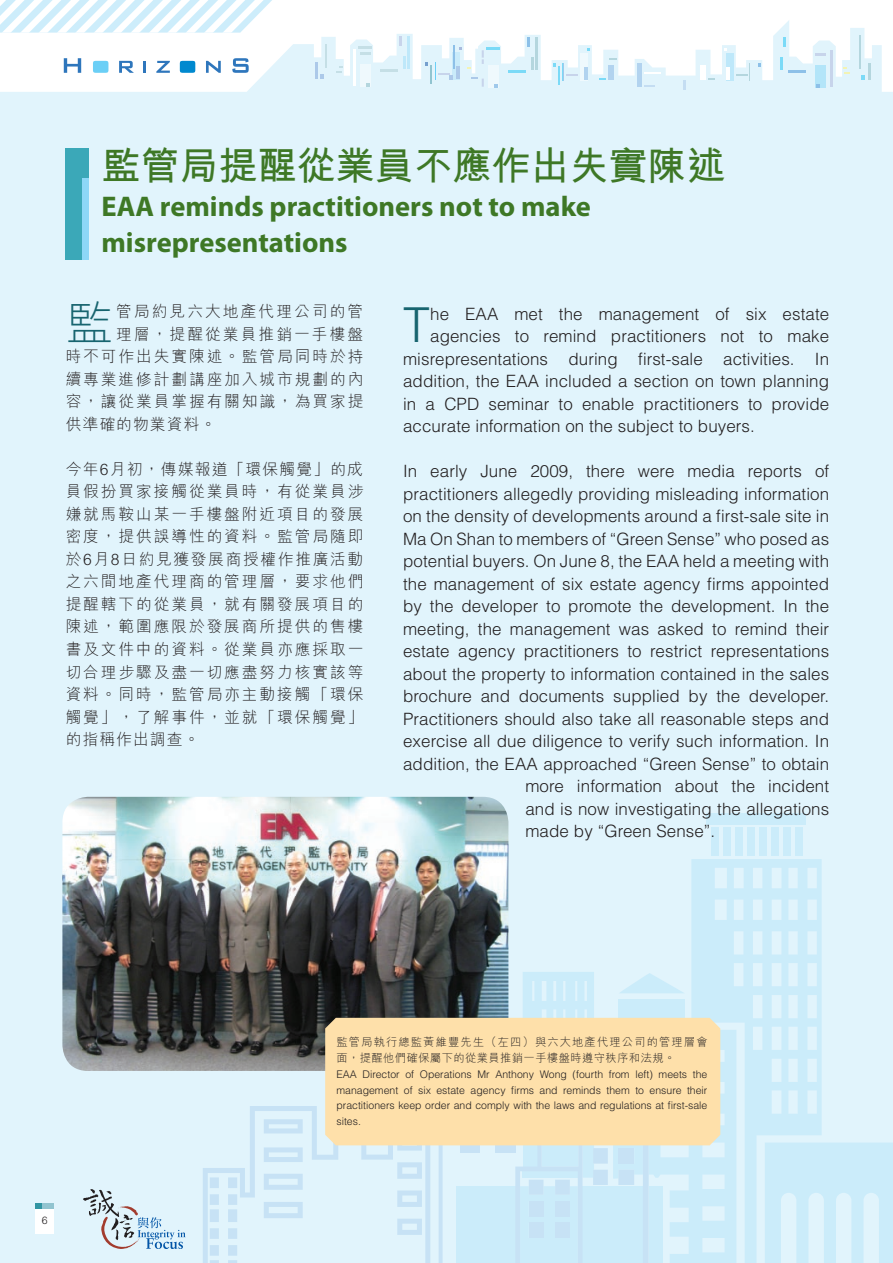
<style>
.page{position:relative;width:893px;height:1263px;background:#fff}
.page>*{position:absolute;margin:0;border:0;box-sizing:border-box;transform-origin:0 0}
.t1{font:300 48.15px "Helvetica";color:#17646f}
.t2{font:300 47.25px "M Hei";color:#17646f}
.t3{font:700 39px "M Hei";color:#3e7826}
.t4{font:700 28.5px/36px "Myriad Pro";color:#3e7826}
.t5{font:300 16.95px "Helvetica";letter-spacing:.005em;color:#231f20}
.t6{font:300 15.75px/22.5px "M Hei";letter-spacing:.12em;color:#231f20;text-align:justify}
.t7{font:300 15.75px "M Hei";letter-spacing:.07em;color:#231f20}
.t8{font:300 11.25px/15.8px "M Hei";letter-spacing:.07em;color:#231f20}
.t9{font:300 10.5px/15.8px "Helvetica";color:#231f20;text-align:justify}
</style>
<div class="page">
<div style="left:0;top:34px;width:758px;height:1229px;background:#e1f4fc"></div>
<hr style="left:408px;top:36px;width:2px;height:33px;background:#9cdcf8">
<svg style="left:404px;top:56px;width:2px;height:13px"></svg>
<svg style="left:400px;top:36px;width:2px;height:10px"></svg>
<hr style="left:354px;top:49px;width:2px;height:37px;background:#fff">
<div style="left:360px;top:64px;width:10px;height:23px;background:#eff9fd"></div>
<svg style="left:358px;top:46px;width:13px;height:9px"></svg>
<svg style="left:366px;top:83px;width:4px;height:4px"></svg>
<svg style="left:336px;top:66px;width:6px;height:7px"></svg>
<svg style="left:315px;top:44px;width:11px;height:35px"></svg>
<svg style="left:380px;top:70px;width:17px;height:2px"></svg>
<svg style="left:726px;top:53px;width:7px;height:27px"></svg>
<svg style="left:726px;top:68px;width:3px;height:12px"></svg>
<svg style="left:737px;top:64px;width:15px;height:17px"></svg>
<div style="left:700px;top:65px;width:6px;height:15px;background:#fff"></div>
<svg style="left:708px;top:78px;width:7px;height:2px"></svg>
<svg style="left:683px;top:80px;width:2px;height:10px"></svg>
<svg style="left:644px;top:72px;width:16px;height:2px"></svg>
<div style="left:637px;top:63px;width:5px;height:23px;background:#b2d3ef"></div>
<svg style="left:644px;top:85px;width:11px;height:2px"></svg>
<hr style="left:536px;top:37px;width:2px;height:33px;background:#b4d6de">
<svg style="left:532px;top:57px;width:2px;height:13px"></svg>
<svg style="left:528px;top:37px;width:2px;height:10px"></svg>
<svg style="left:580px;top:53px;width:8px;height:27px"></svg>
<svg style="left:585px;top:68px;width:3px;height:12px"></svg>
<svg style="left:553px;top:64px;width:24px;height:21px"></svg>
<svg style="left:425px;top:45px;width:74px;height:43px"></svg>
<div style="left:608px;top:65px;width:5px;height:15px;background:#b2d3ef"></div>
<svg style="left:599px;top:78px;width:6px;height:2px"></svg>
<svg style="left:508px;top:71px;width:17px;height:2px"></svg>
<svg style="left:203px;top:1071px;width:227px;height:192px;background:#def2fb"></svg>
<svg style="left:397px;top:1145px;width:25px;height:5px"></svg>
<svg style="left:397px;top:1162px;width:25px;height:17px"></svg>
<svg style="left:397px;top:1190px;width:25px;height:17px"></svg>
<svg style="left:397px;top:1219px;width:25px;height:16px"></svg>
<svg style="left:264px;top:1119px;width:39px;height:14px"></svg>
<svg style="left:264px;top:1147px;width:39px;height:15px"></svg>
<svg style="left:264px;top:1174px;width:39px;height:16px"></svg>
<svg style="left:264px;top:1202px;width:39px;height:16px"></svg>
<svg style="left:228px;top:1177px;width:9px;height:11px"></svg>
<svg style="left:228px;top:1194px;width:9px;height:28px"></svg>
<svg style="left:228px;top:1228px;width:9px;height:11px"></svg>
<svg style="left:228px;top:1245px;width:9px;height:18px"></svg>
<svg style="left:210px;top:1177px;width:9px;height:11px"></svg>
<svg style="left:210px;top:1194px;width:9px;height:28px"></svg>
<svg style="left:210px;top:1228px;width:9px;height:11px"></svg>
<svg style="left:210px;top:1245px;width:9px;height:18px"></svg>
<svg style="left:691px;top:859px;width:67px;height:404px;background:#d1eefa"></svg>
<div style="left:706px;top:813px;width:99px;height:12px;background:#cbecfa"></div>
<svg style="left:439px;top:972px;width:297px;height:291px;background:#cfecf9"></svg>
<svg style="left:758px;top:20px;width:135px;height:1243px;background:#def3fb"></svg>
<div style="left:796px;top:827px;width:7px;height:28px;background:#cbecfa"></div>
<div style="left:784px;top:827px;width:7px;height:28px;background:#cbecfa"></div>
<div style="left:771px;top:827px;width:8px;height:28px;background:#cbecfa"></div>
<div style="left:759px;top:827px;width:7px;height:28px;background:#cbecfa"></div>
<div style="left:747px;top:827px;width:7px;height:28px;background:#cbecfa"></div>
<div style="left:735px;top:827px;width:7px;height:28px;background:#cbecfa"></div>
<div style="left:723px;top:827px;width:7px;height:28px;background:#cbecfa"></div>
<div style="left:711px;top:827px;width:7px;height:28px;background:#cbecfa"></div>
<img style="left:62px;top:797px;width:446px;height:274px;border-radius:26px">
<svg style="left:0;top:0;width:272px;height:33px"></svg>
<div style="left:35px;top:1203px;width:19px;height:30px;background:#91c4d0"></div>
<div style="left:35px;top:1203px;width:6px;height:30px;background:#3195a3"></div>
<div style="left:35px;top:1209px;width:19px;height:24px;background:#fff"></div>
<svg style="left:64px;top:58px;width:17px;height:15px"></svg>
<svg style="left:93px;top:61px;width:15px;height:12px"></svg>
<svg style="left:119px;top:61px;width:15px;height:12px"></svg>
<svg style="left:143px;top:61px;width:3px;height:12px"></svg>
<svg style="left:156px;top:61px;width:14px;height:12px"></svg>
<svg style="left:180px;top:61px;width:15px;height:12px"></svg>
<svg style="left:206px;top:61px;width:15px;height:12px"></svg>
<svg style="left:232px;top:58px;width:17px;height:15px"></svg>
<svg style="left:83px;top:1189px;width:103px;height:60px;background:#c9dae5"></svg>
<div style="left:66px;top:148px;width:23px;height:112px;background:#3ba8b8"></div>
<div style="left:82px;top:178px;width:7px;height:82px;background:#8dd7f7"></div>
<div style="left:325px;top:1018px;width:395px;height:127px;background:#fee0aa"></div>
<h3 class="t3" style="left:101px;top:146px;width:625px">監管局提醒從業員不應作出失實陳述</h3>
<h3 class="t4" style="left:101px;top:188px;width:491px">EAA reminds practitioners not to make misrepresentations</h3>
<h2 class="t2" style="left:66px;top:298px;width:49px">監</h2>
<p class="t6" style="left:116px;top:301px;width:249px">管局約見六大地產代理公司的管</p>
<p class="t6" style="left:116px;top:323px;width:249px">理層，提醒從業員推銷一手樓盤</p>
<p class="t6" style="left:66px;top:346px;width:299px">時不可作出失實陳述。監管局同時於持</p>
<p class="t6" style="left:66px;top:368px;width:299px">續專業進修計劃講座加入城市規劃的內</p>
<p class="t6" style="left:66px;top:391px;width:299px">容，讓從業員掌握有關知識，為買家提</p>
<p class="t7" style="left:66px;top:416px;width:152px">供準確的物業資料。</p>
<p class="t6" style="left:66px;top:458px;width:299px">今年6月初，傳媒報道「環保觸覺」的成員假扮買家接觸從業員時，有從業員涉嫌就馬鞍山某一手樓盤附近項目的發展密度，提供誤導性的資料。監管局隨即於6月8日約見獲發展商授權作推廣活動之六間地產代理商的管理層，要求他們提醒轄下的從業員，就有關發展項目的陳述，範圍應限於發展商所提供的售樓書及文件中的資料。從業員亦應採取一切合理步驟及盡一切應盡努力核實該等資料。同時，監管局亦主動接觸「環保觸覺」，了解事件，並就「環保觸覺」的指稱作出調查。</p>
<h1 class="t1" style="left:403px;top:295px;width:28px">T</h1>
<p class="t5" style="left:430px;top:303px;width:401px">he EAA met the management of six estate</p>
<p class="t5" style="left:430px;top:325px;width:400px">agencies to remind practitioners not to make</p>
<p class="t5" style="left:403px;top:348px;width:428px">misrepresentations during first-sale activities. In</p>
<p class="t5" style="left:403px;top:370px;width:428px">addition, the EAA included a section on town planning</p>
<p class="t5" style="left:403px;top:393px;width:428px">in a CPD seminar to enable practitioners to provide</p>
<p class="t5" style="left:403px;top:415px;width:353px">accurate information on the subject to buyers.</p>
<p class="t5" style="left:403px;top:460px;width:428px">In early June 2009, there were media reports of</p>
<p class="t5" style="left:403px;top:483px;width:428px">practitioners allegedly providing misleading information</p>
<p class="t5" style="left:403px;top:505px;width:428px">on the density of developments around a first-sale site in</p>
<p class="t5" style="left:403px;top:528px;width:428px">Ma On Shan to members of “Green Sense” who posed as</p>
<p class="t5" style="left:403px;top:550px;width:428px">potential buyers. On June 8, the EAA held a meeting with</p>
<p class="t5" style="left:403px;top:573px;width:428px">the management of six estate agency firms appointed</p>
<p class="t5" style="left:403px;top:595px;width:428px">by the developer to promote the development. In the</p>
<p class="t5" style="left:403px;top:618px;width:428px">meeting, the management was asked to remind their</p>
<p class="t5" style="left:403px;top:640px;width:428px">estate agency practitioners to restrict representations</p>
<p class="t5" style="left:403px;top:663px;width:428px">about the property to information contained in the sales</p>
<p class="t5" style="left:403px;top:685px;width:428px">brochure and documents supplied by the developer.</p>
<p class="t5" style="left:403px;top:708px;width:428px">Practitioners should also take all reasonable steps and</p>
<p class="t5" style="left:403px;top:730px;width:428px">exercise all due diligence to verify such information. In</p>
<p class="t5" style="left:403px;top:753px;width:428px">addition, the EAA approached “Green Sense” to obtain</p>
<p class="t5" style="left:525px;top:775px;width:305px">more information about the incident</p>
<p class="t5" style="left:525px;top:798px;width:305px">and is now investigating the allegations</p>
<p class="t5" style="left:525px;top:820px;width:191px">made by “Green Sense”.</p>
<p class="t8" style="left:336px;top:1035px;width:373px">監管局執行總監黃維豐先生（左四）與六大地產代理公司的管理層會面，提醒他們確保屬下的從業員推銷一手樓盤時遵守秩序和法規。</p>
<p class="t9" style="left:336px;top:1066px;width:373px">EAA Director of Operations Mr Anthony Wong (fourth from left) meets the management of six estate agency firms and reminds them to ensure their practitioners keep order and comply with the laws and regulations at first-sale sites.</p>
</div>
